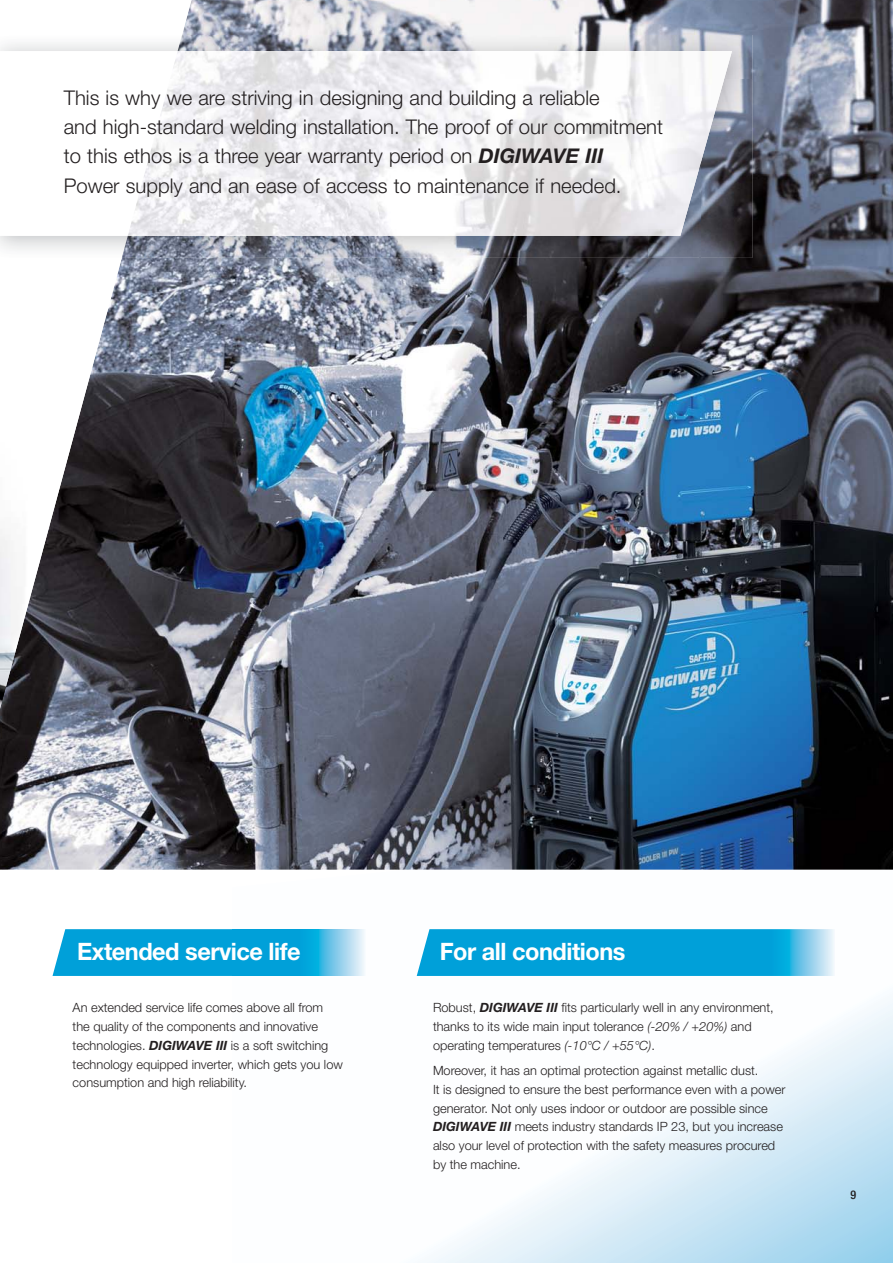
<style>
.page{position:relative;width:893px;height:1263px;background:#fff}
.page>*{position:absolute;margin:0;border:0;box-sizing:border-box;transform-origin:0 0}
.t1{font:700 24px "Helvetica Neue LT Std";letter-spacing:-.02em;color:#fff}
.t2{font:300 20.25px/29.2px "Helvetica Neue LT Std";color:#231f20}
.t3{font:300 12.75px/18.8px "Helvetica Neue LT Std";color:#231f20}
.t4{font:500 condensed 12px "Helvetica Neue LT Std";color:#231f20}
.s1{font-weight:700;font-style:italic}
.s2{font-style:italic}
</style>
<div class="page">
<svg style="left:53px;top:929px;width:179px;height:47px;background:#09a3da"></svg>
<svg style="left:416px;top:975px;width:477px;height:288px"></svg>
<img style="left:232px;top:929px;width:133px;height:47px">
<img style="left:417px;top:929px;width:418px;height:47px">
<img style="left:0;top:0;width:893px;height:870px">
<img style="left:0;top:35px;width:174px;height:223px">
<img style="left:174px;top:35px;width:578px;height:44px">
<img style="left:700px;top:79px;width:52px;height:179px">
<img style="left:647px;top:236px;width:53px;height:22px">
<img style="left:122px;top:236px;width:525px;height:22px">
<svg style="left:0;top:51px;width:128px;height:185px"></svg>
<img style="left:128px;top:51px;width:604px;height:185px">
<p class="t2" style="left:64px;top:85px;width:601px">This is why we are striving in designing and building a reliable<br>and high-standard welding installation. The proof of our commitment to this ethos is a three year warranty period on <span class="s1">DIGIWAVE III </span>Power supply and an ease of access to maintenance if needed.</p>
<h1 class="t1" style="left:77px;top:942px;width:225px">Extended service life</h1>
<h1 class="t1" style="left:440px;top:942px;width:187px">For all conditions</h1>
<p class="t3" style="left:73px;top:1000px;width:272px">An extended service life comes above all from the quality of the components and innovative technologies. <span class="s1">DIGIWAVE III</span> is a soft switching technology equipped inverter, which gets you low consumption and high reliability.</p>
<p class="t3" style="left:433px;top:1000px;width:342px">Robust, <span class="s1">DIGIWAVE III</span> fits particularly well in any environment, thanks to its wide main input tolerance <span class="s2">(-20% / +20%)</span> and operating temperatures <span class="s2">(-10°C / +55°C)</span>.</p>
<p class="t3" style="left:433px;top:1063px;width:354px">Moreover, it has an optimal protection against metallic dust.<br>It is designed to ensure the best performance even with a power generator. Not only uses indoor or outdoor are possible since <span class="s1">DIGIWAVE III</span> meets industry standards IP 23, but you increase also your level of protection with the safety measures procured by the machine.</p>
<p class="t4" style="left:850px;top:1191px;width:7px">9</p>
</div>
